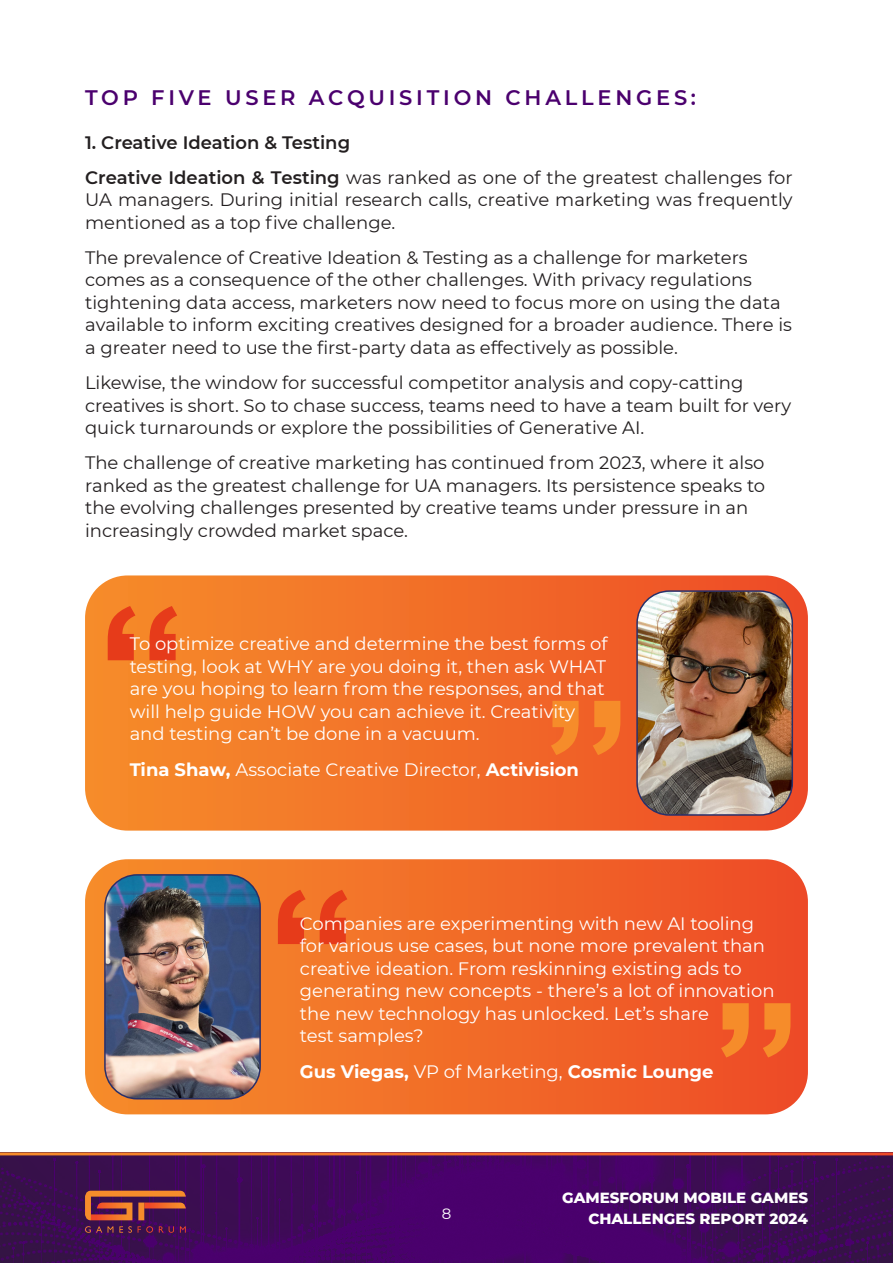
<style>
.page{position:relative;width:893px;height:1263px;background:#fff}
.page>*{position:absolute;margin:0;border:0;box-sizing:border-box;transform-origin:0 0}
.t1{font:500 198px "Alright Sans";color:#e63b1a}
.t2{font:500 198px "Alright Sans";color:#f68c2a}
.t3{font:600 21px "Montserrat";letter-spacing:.18em;color:#4b006e}
.t4{font:18px/22.5px "Montserrat";color:#231f20}
.t5{font:18px/22.5px "Montserrat";color:#fff}
.t6{font:700 18px "Montserrat";color:#fff}
.t7{font:600 18px "Montserrat";color:#231f20}
.t8{font:800 15px "Montserrat";color:#fff}
.t9{font:15px "Montserrat";color:#fff}
.s1{font-weight:600}
.s2{font-weight:700}
.s3{font-weight:400}
</style>
<div class="page">
<svg style="left:85px;top:575px;width:723px;height:256px;background:#f2742b"></svg>
<svg style="left:85px;top:859px;width:723px;height:255px;background:#f1682a"></svg>
<img style="left:637px;top:591px;width:155px;height:224px">
<div style="left:636px;top:590px;width:157px;height:226px;border:2px solid #292f68;border-radius:32px"></div>
<img style="left:105px;top:875px;width:155px;height:224px">
<div style="left:104px;top:874px;width:157px;height:225px;border:2px solid #292f68;border-radius:32px"></div>
<img style="left:0;top:1155px;width:893px;height:108px">
<svg style="left:85px;top:1226px;width:17px;height:7px"></svg>
<svg style="left:108px;top:1226px;width:5px;height:7px"></svg>
<svg style="left:119px;top:1226px;width:13px;height:7px"></svg>
<svg style="left:138px;top:1226px;width:15px;height:7px"></svg>
<svg style="left:159px;top:1226px;width:15px;height:7px"></svg>
<svg style="left:180px;top:1226px;width:6px;height:7px"></svg>
<svg style="left:85px;top:1191px;width:101px;height:29px;background:#99463d"></svg>
<p class="t3" style="left:85px;top:83px;width:612px">TOP FIVE USER ACQUISITION CHALLENGES:</p>
<p class="t7" style="left:85px;top:130px;width:267px">1. Creative Ideation &amp; Testing</p>
<p class="t4" style="left:85px;top:165px;width:709px;text-align:justify"><span class="s1">Creative Ideation &amp; Testing</span> was ranked as one of the greatest challenges for UA managers. During initial research calls, creative marketing was frequently mentioned as a top five challenge.</p>
<p class="t4" style="left:85px;top:245px;width:708px">The prevalence of Creative Ideation &amp; Testing as a challenge for marketers comes as a consequence of the other challenges. With privacy regulations tightening data access, marketers now need to focus more on using the data available to inform exciting creatives designed for a broader audience. There is a greater need to use the first-party data as effectively as possible.</p>
<p class="t4" style="left:85px;top:371px;width:708px">Likewise, the window for successful competitor analysis and copy-catting creatives is short. So to chase success, teams need to have a team built for very quick turnarounds or explore the possibilities of Generative AI.</p>
<p class="t4" style="left:85px;top:451px;width:682px">The challenge of creative marketing has continued from 2023, where it also ranked as the greatest challenge for UA managers. Its persistence speaks to the evolving challenges presented by creative teams under pressure in an increasingly crowded market space.</p>
<p class="t1" style="left:98px;top:540px;width:89px">“</p>
<p class="t5" style="left:130px;top:632px;width:479px">To optimize creative and determine the best forms of testing, look at WHY are you doing it, then ask WHAT are you hoping to learn from the responses, and that will help guide HOW you can achieve it. Creativity and testing can’t be done in a vacuum.</p>
<p class="t5" style="left:130px;top:757px;width:451px"><span class="s2">Tina Shaw,</span> Associate Creative Director, <span class="s2">Activision</span></p>
<p class="t2" style="left:630px;top:821px;width:89px;rotate:-180deg">“</p>
<p class="t1" style="left:268px;top:824px;width:89px">“</p>
<p class="t5" style="left:300px;top:911px;width:476px">Companies are experimenting with new AI tooling for various use cases, but none more prevalent than creative ideation. From reskinning existing ads to generating new concepts - there’s a lot of innovation the new technology has unlocked. Let’s share<br>test samples?</p>
<p class="t6" style="left:300px;top:1058px;width:415px">Gus Viegas, <span class="s3">VP of Marketing,</span> Cosmic Lounge</p>
<p class="t2" style="left:800px;top:1123px;width:89px;rotate:-180deg">“</p>
<p class="t8" style="left:562px;top:1186px;width:247px">GAMESFORUM MOBILE GAMES</p>
<p class="t9" style="left:442px;top:1203px;width:11px">8</p>
<p class="t8" style="left:588px;top:1207px;width:221px">CHALLENGES REPORT 2024</p>
</div>
